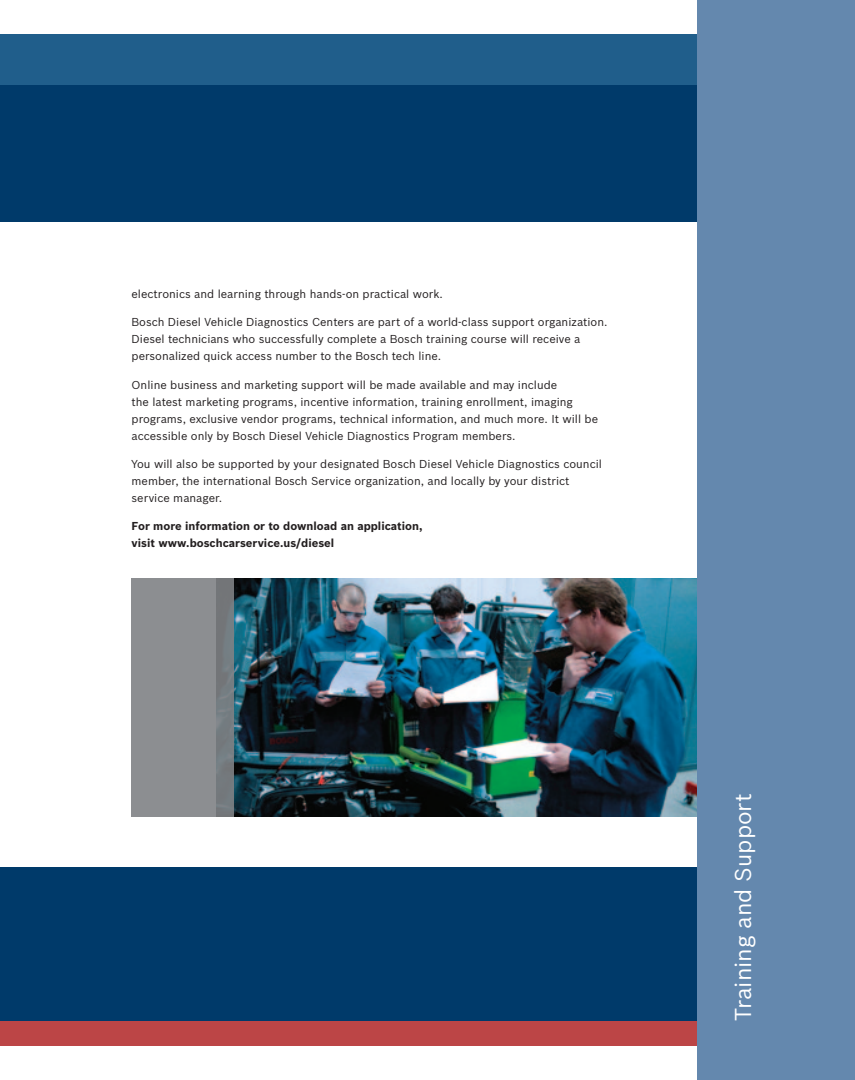
<style>
.page{position:relative;width:855px;height:1080px;background:#fff}
.page>*{position:absolute;margin:0;border:0;box-sizing:border-box;transform-origin:0 0}
.t1{font:22.5px "Bosch Sans";color:#fff}
.t2{font:11.25px/17px "Bosch Sans";color:#231f20}
.t3{font:700 11.25px/17px "Bosch Sans";color:#231f20}
</style>
<div class="page">
<img style="left:234px;top:578px;width:464px;height:238px">
<div style="left:0;top:1021px;width:855px;height:25px;background:#bc4546"></div>
<div style="left:0;top:35px;width:855px;height:50px;background:#205e8b"></div>
<div style="left:0;top:868px;width:855px;height:153px;background:#003a6a"></div>
<div style="left:0;top:85px;width:855px;height:136px;background:#003a6a"></div>
<svg style="left:132px;top:578px;width:102px;height:238px;background:#878a8d"></svg>
<div style="left:698px;top:0;width:157px;height:1080px;background:#6488ae"></div>
<p class="t2" style="left:132px;top:286px;width:313px">electronics and learning through hands-on practical work.</p>
<p class="t2" style="left:132px;top:314px;width:478px">Bosch Diesel Vehicle Diagnostics Centers are part of a world-class support organization.<br>Diesel technicians who successfully complete a Bosch training course will receive a personalized quick access number to the Bosch tech line.</p>
<p class="t2" style="left:132px;top:376px;width:468px">Online business and marketing support will be made available and may include<br>the latest marketing programs, incentive information, training enrollment, imaging programs, exclusive vendor programs, technical information, and much more. It will be accessible only by Bosch Diesel Vehicle Diagnostics Program members.</p>
<p class="t2" style="left:132px;top:455px;width:472px">You will also be supported by your designated Bosch Diesel Vehicle Diagnostics council member, the international Bosch Service organization, and locally by your district service manager.</p>
<p class="t3" style="left:132px;top:518px;width:292px">For more information or to download an application, visit www.boschcarservice.us/diesel</p>
<h1 class="t1" style="left:729px;top:1021px;width:229px;rotate:-90deg">Training and Support</h1>
</div>
